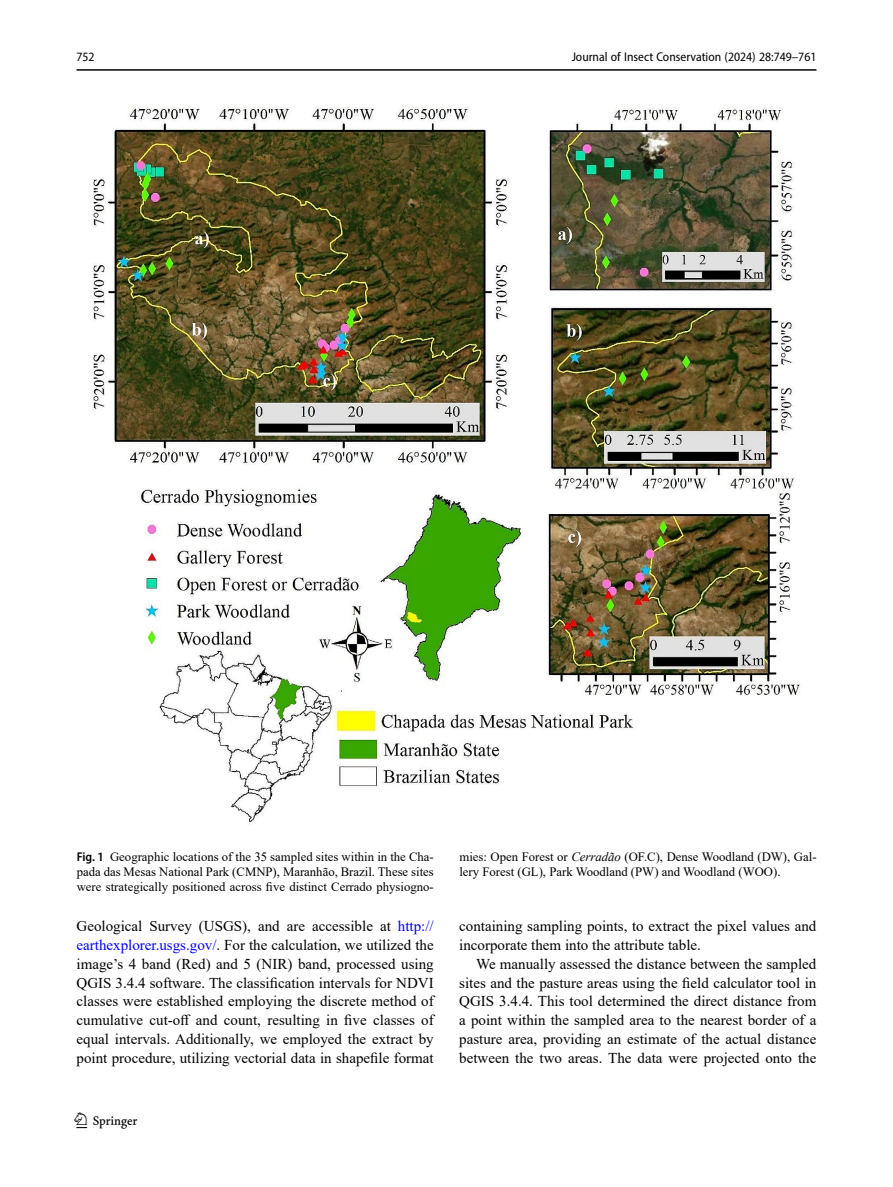
<style>
.page{position:relative;width:893px;height:1187px;background:#fff}
.page>*{position:absolute;margin:0;border:0;box-sizing:border-box;transform-origin:0 0}
.t1{font:22.5px "Springnew";color:#000}
.Body_Text_Indent{font:15px/18.8px "Times New Roman";color:#000;text-align:justify}
.Figure_Caption{font:12.75px/15px "Times New Roman";color:#000;text-align:justify}
.t2{font:semi-condensed 12.75px "Myriad Pro";color:#000}
.s1{font-family:"Myriad Pro";font-weight:600;font-stretch:semi-condensed}
.s2{font-style:italic}
.s3{color:#00f}
</style>
<div class="page">
<hr style="left:77px;top:69px;width:739px;height:2px;background:#000">
<img style="left:93px;top:107px;width:707px;height:718px">
<p class="t2" style="left:77px;top:49px;width:20px">752</p>
<p class="t2" style="left:572px;top:49px;width:246px">Journal of Insect Conservation (2024) 28:749–761</p>
<p class="Figure_Caption" style="left:77px;top:848px;width:359px"><span class="s1">Fig. 1</span> Geographic locations of the 35 sampled sites within in the Cha&shy;pada das Mesas National Park (CMNP), Maranhão, Brazil. These sites were strategically positioned across five distinct Cerrado physiogno-</p>
<p class="Figure_Caption" style="left:459px;top:848px;width:359px">mies: Open Forest or <span class="s2">Cerradão</span> (OF.C), Dense Woodland (DW), Gal&shy;lery Forest (GL), Park Woodland (PW) and Woodland (WOO).</p>
<p class="Body_Text_Indent" style="left:77px;top:916px;width:359px">Geological Survey (USGS), and are accessible at <span class="s3">http:// earthexplorer.usgs.gov/</span>. For the calculation, we utilized the image’s 4 band (Red) and 5 (NIR) band, processed using QGIS 3.4.4 software. The classification intervals for NDVI classes were established employing the discrete method of cumulative cut-off and count, resulting in five classes of equal intervals. Additionally, we employed the extract by point procedure, utilizing vectorial data in shapefile format</p>
<h1 class="t1" style="left:77px;top:1107px;width:63px">1 3</h1>
<p class="Body_Text_Indent" style="left:459px;top:916px;width:359px">containing sampling points, to extract the pixel values and incorporate them into the attribute table.</p>
<p class="Body_Text_Indent" style="left:459px;top:953px;width:359px;text-indent:17px">We manually assessed the distance between the sampled sites and the pasture areas using the field calculator tool in QGIS 3.4.4. This tool determined the direct distance from a point within the sampled area to the nearest border of a pasture area, providing an estimate of the actual distance between the two areas. The data were projected onto the</p>
</div>
